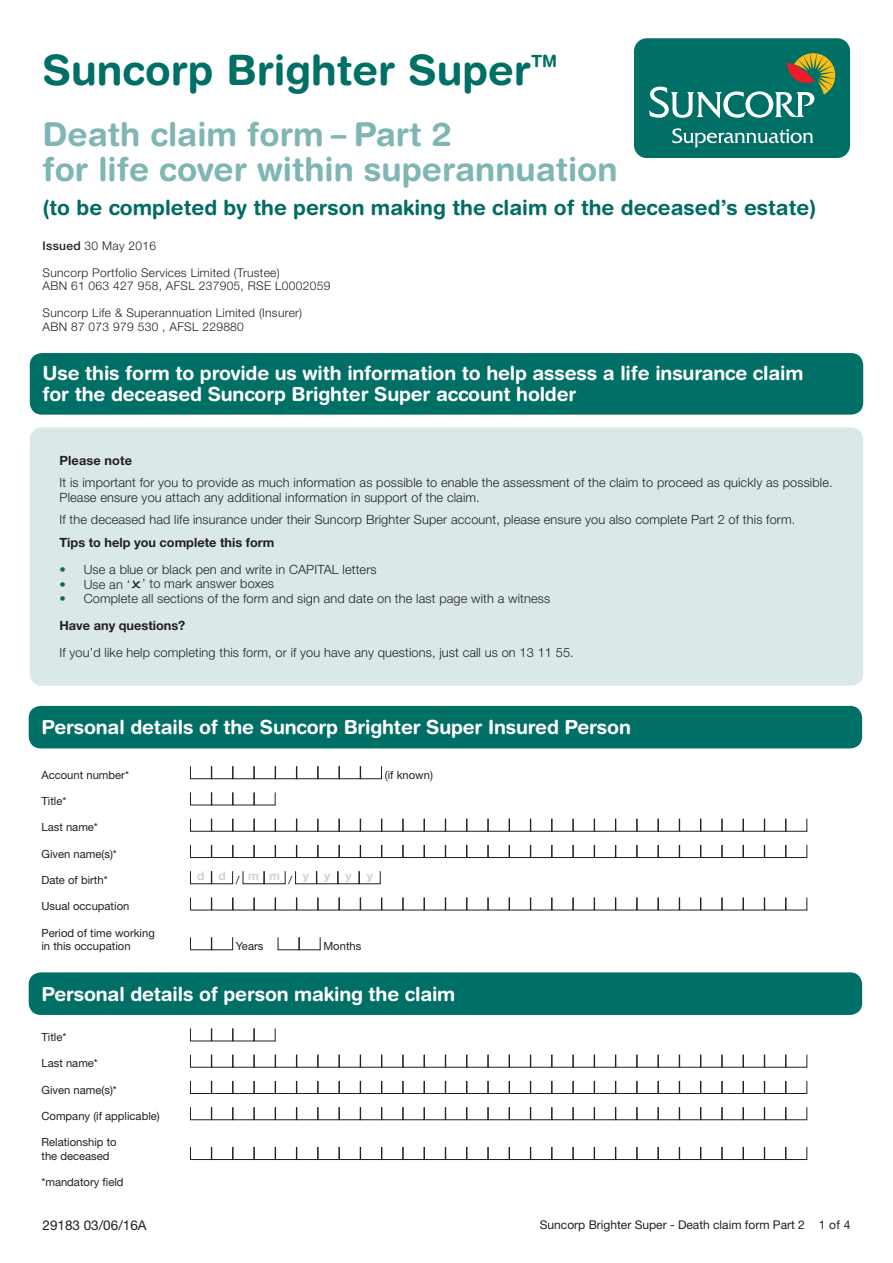
<style>
.page{position:relative;width:893px;height:1263px;background:#fff}
.page>*{position:absolute;margin:0;border:0;box-sizing:border-box;transform-origin:0 0}
.t1{font:700 42px "Helvetica Rounded LT Std";color:#006f65}
.t2{font:700 33px/34.5px "Helvetica Rounded LT Std";color:#7fb6b4}
.t3{font:700 21px "Helvetica Rounded LT Std";color:#006c64}
.t4{font:700 19.5px/21px "Helvetica Rounded LT Std";letter-spacing:-.01em;color:#fff}
.t5{font:700 16.8px "Helvetica Rounded LT Std";color:#006f65}
.t6{font:13.5px "Helvetica Neue LT Std";color:#231f20}
.t7{font:300 12.75px/14.2px "Helvetica Neue LT Std";letter-spacing:.01em;color:#231f20}
.t8{font:700 12.75px "Helvetica Neue LT Std";color:#231f20}
.t9{font:300 12px/13.5px "Helvetica Neue LT Std";letter-spacing:.025em;color:#231f20}
.t10{font:12px "Helvetica Neue LT Std";color:#231f20}
.t11{font:700 12px "Helvetica Neue LT Std";color:#d1d2d4}
.t12{font:11.25px/13.5px "Helvetica Neue LT Std";color:#231f20}
.s1{font-weight:500}
.s2{color:#006c64}
.s3{font-weight:700}
</style>
<div class="page">
<div style="left:634px;top:38px;width:216px;height:120px;background:#006f65;border-radius:13px"></div>
<svg style="left:649px;top:53px;width:186px;height:65px"></svg>
<svg style="left:672px;top:128px;width:141px;height:19px"></svg>
<div style="left:29px;top:706px;width:833px;height:42px;background:#006f65;border-radius:12px"></div>
<svg style="left:190px;top:766px;width:192px;height:13px"></svg>
<svg style="left:190px;top:792px;width:86px;height:13px"></svg>
<svg style="left:190px;top:818px;width:617px;height:14px"></svg>
<svg style="left:190px;top:844px;width:617px;height:14px"></svg>
<svg style="left:190px;top:871px;width:43px;height:13px"></svg>
<svg style="left:243px;top:871px;width:43px;height:13px"></svg>
<svg style="left:295px;top:871px;width:86px;height:13px"></svg>
<svg style="left:190px;top:897px;width:617px;height:13px"></svg>
<svg style="left:190px;top:937px;width:43px;height:13px"></svg>
<svg style="left:278px;top:937px;width:43px;height:13px"></svg>
<div style="left:29px;top:972px;width:833px;height:43px;background:#006f65;border-radius:12px"></div>
<svg style="left:190px;top:1028px;width:86px;height:13px"></svg>
<svg style="left:190px;top:1054px;width:617px;height:13px"></svg>
<svg style="left:190px;top:1080px;width:617px;height:14px"></svg>
<svg style="left:190px;top:1107px;width:617px;height:13px"></svg>
<svg style="left:190px;top:1146px;width:617px;height:14px"></svg>
<div style="left:30px;top:427px;width:833px;height:259px;background:#dae9e8;border-radius:12px"></div>
<div style="left:30px;top:353px;width:833px;height:62px;background:#006f65;border-radius:12px"></div>
<h1 class="t1" style="left:43px;top:45px;width:490px">Suncorp Brighter Super</h1>
<h3 class="t5" style="left:531px;top:50px;width:28px">TM</h3>
<h2 class="t2" style="left:43px;top:117px;width:577px">Death claim form – Part 2<br>for life cover within superannuation</h2>
<h3 class="t3" style="left:43px;top:195px;width:775px">(to be completed by the person making the claim of the deceased’s estate)</h3>
<p class="t9" style="left:43px;top:239px;width:115px"><span class="s1">Issued</span> 30 May 2016</p>
<p class="t9" style="left:43px;top:266px;width:289px">Suncorp Portfolio Services Limited (Trustee)<br>ABN 61 063 427 958, AFSL 237905, RSE L0002059</p>
<p class="t9" style="left:43px;top:306px;width:261px">Suncorp Life &amp; Superannuation Limited (Insurer)<br>ABN 87 073 979 530 , AFSL 229880</p>
<h3 class="t4" style="left:43px;top:363px;width:762px">Use this form to provide us with information to help assess a life insurance claim for the deceased Suncorp Brighter Super account holder</h3>
<p class="t8" style="left:60px;top:452px;width:74px">Please note</p>
<p class="t7" style="left:60px;top:475px;width:775px">It is important for you to provide as much information as possible to enable the assessment of the claim to proceed as quickly as possible.<br>Please ensure you attach any additional information in support of the claim.</p>
<p class="t7" style="left:60px;top:512px;width:737px">If the deceased had life insurance under their Suncorp Brighter Super account, please ensure you also complete Part 2 of this form.</p>
<p class="t8" style="left:60px;top:535px;width:216px">Tips to help you complete this form</p>
<p class="t7" style="left:60px;top:562px;width:319px"><span class="s2">•</span> Use a blue or black pen and write in CAPITAL letters</p>
<p class="t7" style="left:60px;top:576px;width:216px"><span class="s2">•</span> Use an ‘ ’ to mark answer boxes</p>
<p class="t7" style="left:60px;top:585px;width:492px;line-height:27px"><span class="s2">•</span> Complete all sections of the form and sign and date on the last page with a witness<br><span class="s3">Have any questions?</span></p>
<p class="t7" style="left:60px;top:645px;width:516px">If you’d like help completing this form, or if you have any questions, just call us on 13 11 55.</p>
<h3 class="t4" style="left:41px;top:716px;width:591px">Personal details of the Suncorp Brighter Super Insured Person</h3>
<p class="t12" style="left:41px;top:768px;width:89px">Account number*</p>
<p class="t12" style="left:385px;top:768px;width:50px">(if known)</p>
<p class="t12" style="left:41px;top:794px;width:26px">Title*</p>
<p class="t12" style="left:41px;top:820px;width:58px">Last name*</p>
<p class="t12" style="left:41px;top:847px;width:77px">Given name(s)*</p>
<p class="t12" style="left:41px;top:873px;width:68px">Date of birth*</p>
<p class="t11" style="left:197px;top:868px;width:113px">d d <sub>/</sub> mm <sub>/</sub> y</p>
<p class="t11" style="left:324px;top:868px;width:8px">y</p>
<p class="t11" style="left:345px;top:868px;width:8px">y</p>
<p class="t11" style="left:367px;top:868px;width:8px">y</p>
<p class="t12" style="left:41px;top:899px;width:89px">Usual occupation</p>
<p class="t12" style="left:41px;top:925px;width:115px">Period of time working in this occupation</p>
<p class="t12" style="left:236px;top:939px;width:29px">Years</p>
<p class="t12" style="left:323px;top:939px;width:39px">Months</p>
<h3 class="t4" style="left:41px;top:983px;width:415px">Personal details of person making the claim</h3>
<p class="t12" style="left:41px;top:1030px;width:26px">Title*</p>
<p class="t12" style="left:41px;top:1056px;width:58px">Last name*</p>
<p class="t12" style="left:41px;top:1083px;width:77px">Given name(s)*</p>
<p class="t12" style="left:41px;top:1109px;width:120px">Company (if applicable)</p>
<p class="t12" style="left:41px;top:1135px;width:77px">Relationship to the deceased</p>
<p class="t12" style="left:41px;top:1175px;width:84px">*mandatory field</p>
<p class="t6" style="left:43px;top:1217px;width:106px">29183 03/06/16A</p>
<p class="t10" style="left:540px;top:1217px;width:312px">Suncorp Brighter Super - Death claim form Part 2 1 of 4</p>
</div>
